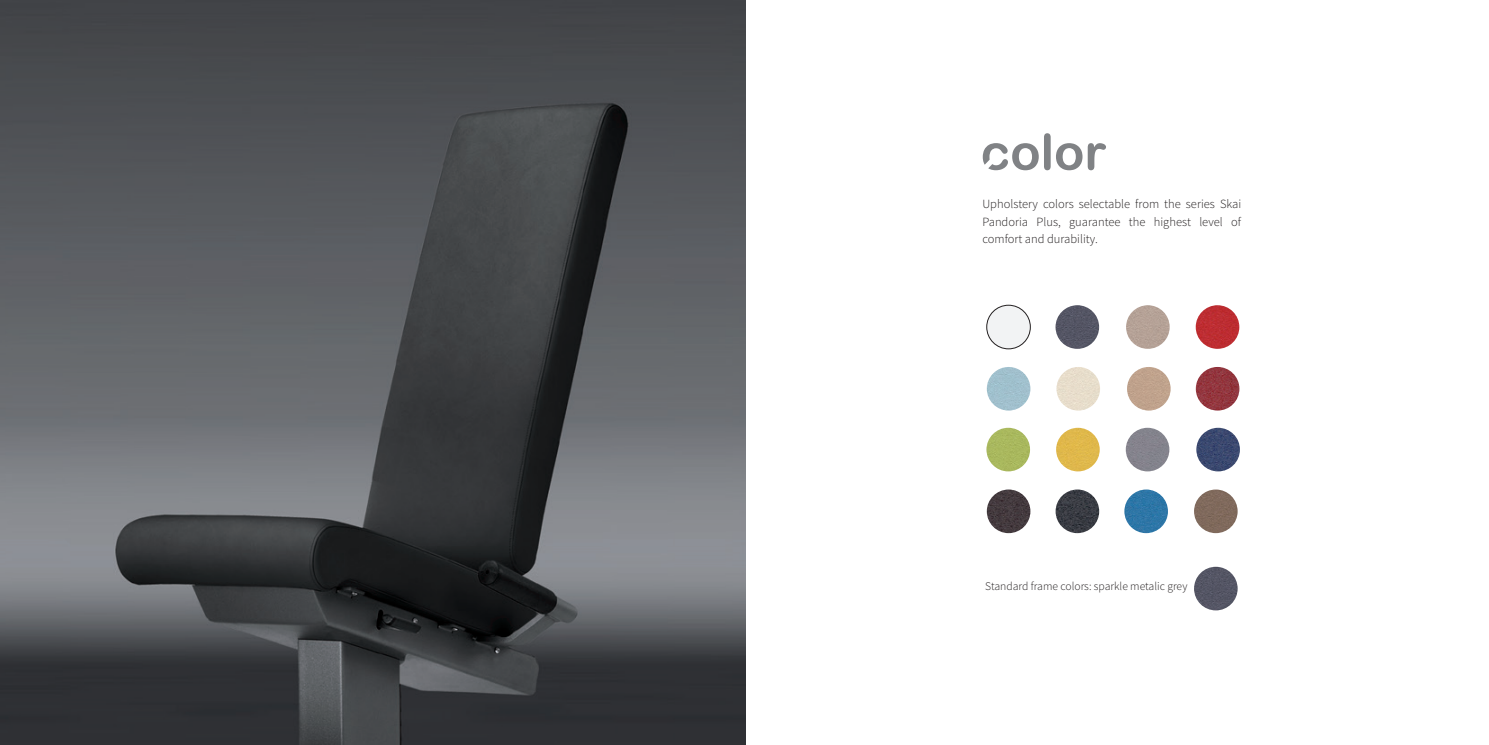
<style>
.page{position:relative;width:1489px;height:745px;background:#fff}
.page>*{position:absolute;margin:0;border:0;box-sizing:border-box;transform-origin:0 0}
.t1{font:50px "Arial Rounded MT Bold";color:#808285}
.t2{font:300 12.5px/17.5px "Source Sans Pro";color:#231f20;text-align:justify}
.t3{font:300 11.62px "Source Sans Pro";color:#231f20}
</style>
<div class="page">
<img style="left:0;top:0;width:745px;height:744px">
<div style="left:986px;top:305px;width:44px;height:43px;background:#f2f3f4;border-radius:50%"></div>
<div style="left:986px;top:305px;width:44px;height:44px;border:1px solid #231f20;border-radius:50%"></div>
<img style="left:1055px;top:305px;width:44px;height:43px;border-radius:22px">
<img style="left:1125px;top:305px;width:44px;height:43px;border-radius:22px">
<img style="left:1195px;top:305px;width:44px;height:43px;border-radius:22px">
<img style="left:986px;top:367px;width:44px;height:43px;border-radius:22px">
<img style="left:1056px;top:367px;width:43px;height:43px;border-radius:22px">
<img style="left:1126px;top:367px;width:44px;height:43px;border-radius:22px">
<img style="left:1195px;top:367px;width:44px;height:43px;border-radius:22px">
<img style="left:986px;top:427px;width:44px;height:44px;border-radius:22px">
<img style="left:1056px;top:427px;width:43px;height:44px;border-radius:22px">
<img style="left:1125px;top:427px;width:44px;height:44px;border-radius:22px">
<img style="left:1196px;top:427px;width:43px;height:44px;border-radius:22px">
<img style="left:986px;top:489px;width:44px;height:44px;border-radius:22px">
<img style="left:1055px;top:489px;width:44px;height:44px;border-radius:22px">
<img style="left:1124px;top:489px;width:43px;height:44px;border-radius:22px">
<img style="left:1193px;top:489px;width:44px;height:44px;border-radius:22px">
<img style="left:1193px;top:566px;width:44px;height:44px;border-radius:22px">
<h1 class="t1" style="left:980px;top:122px;width:127px">color</h1>
<p class="t2" style="left:982px;top:195px;width:260px">Upholstery colors selectable from the series Skai Pandoria Plus, guarantee the highest level of comfort and durability.</p>
<p class="t3" style="left:985px;top:578px;width:204px">Standard frame colors: sparkle metalic grey</p>
</div>
